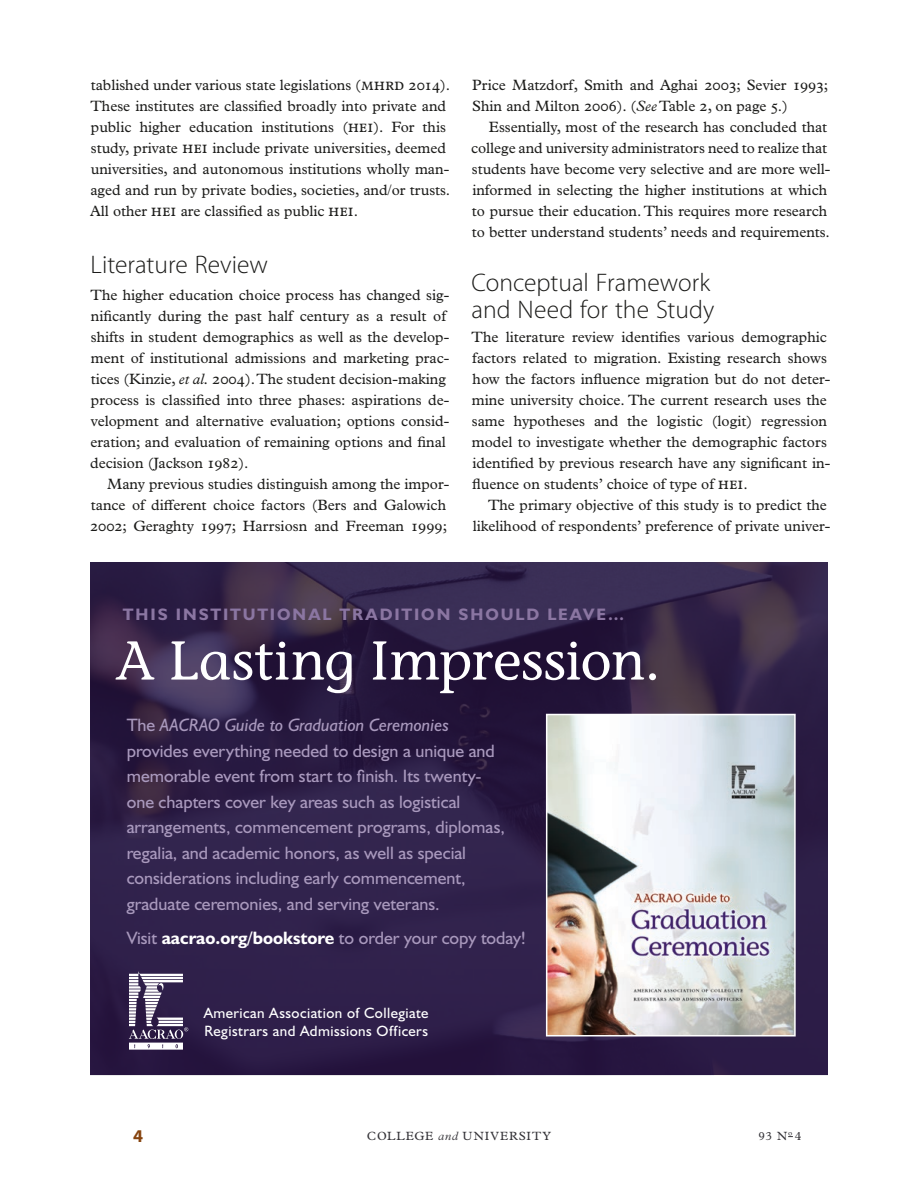
<style>
.page{position:relative;width:918px;height:1188px;background:#fff}
.page>*{position:absolute;margin:0;border:0;box-sizing:border-box;transform-origin:0 0}
.t1{font:500 54.6px "Stone Informal ITC Pro";letter-spacing:-.005em;color:#fff}
.t2{font:300 25.5px/27px "Myriad Pro";color:#1c1c1a}
.t3{font:18px/25.5px "Humanist 521 BT";color:#a999bd}
.t4{font:700 18px "Myriad Pro";color:#86440f}
.t5{font:700 16.65px "Humanist 521 BT";letter-spacing:.115em;color:#8b76a2}
.t6{font:15px/21px "Plantin MT Pro";color:#1c1c1a}
.t7{font:15px/18px "Humanist 521 BT";letter-spacing:.03em;color:#fff}
.t8{font:12px "Plantin MT Pro";letter-spacing:.085em;color:#333237}
.s1{font-size:16.5px}
.s2{font-style:italic}
.s3{font-weight:700;color:#fff}
.s4{font-weight:300;font-style:italic}
</style>
<div class="page">
<img style="left:90px;top:562px;width:738px;height:514px">
<svg style="left:129px;top:971px;width:59px;height:79px"></svg>
<img style="left:549px;top:717px;width:244px;height:316px">
<div style="left:546px;top:714px;width:250px;height:322px;border:2px solid #fff"></div>
<p class="t6" style="left:90px;top:75px;width:362px">tablished under various state legislations (<span class="s1">MHRD</span> 2014).<br>These institutes are classified broadly into private and public higher education institutions (<span class="s1">HEI</span>). For this study, private <span class="s1">HEI</span> include private universities, deemed universities, and autonomous institutions wholly man&shy;aged and run by private bodies, societies, and/or trusts.<br>All other <span class="s1">HEI</span> are classified as public <span class="s1">HEI</span>.</p>
<h2 class="t2" style="left:91px;top:251px;width:179px">Literature Review</h2>
<p class="t6" style="left:90px;top:285px;width:360px">The higher education choice process has changed sig&shy;nificantly during the past half century as a result of shifts in student demographics as well as the develop&shy;ment of institutional admissions and marketing prac&shy;tices (Kinzie, <span class="s2">et al.</span> 2004). The student decision-making process is classified into three phases: aspirations de&shy;velopment and alternative evaluation; options consid&shy;eration; and evaluation of remaining options and final decision (Jackson 1982).</p>
<p class="t6" style="left:90px;top:474px;width:361px;text-indent:17px">Many previous studies distinguish among the impor&shy;tance of different choice factors (Bers and Galowich<br>2002; Geraghty 1997; Harrsiosn and Freeman 1999;</p>
<p class="t6" style="left:472px;top:75px;width:357px">Price Matzdorf, Smith and Aghai 2003; Sevier 1993;<br>Shin and Milton 2006). (<span class="s2">See</span> Table 2, on page 5.)</p>
<p class="t6" style="left:471px;top:117px;width:361px;text-indent:18px">Essentially, most of the research has concluded that college and university administrators need to realize that students have become very selective and are more well&shy;informed in selecting the higher institutions at which to pursue their education. This requires more research to better understand students’ needs and requirements.</p>
<h2 class="t2" style="left:471px;top:269px;width:244px">Conceptual Framework and Need for the Study</h2>
<p class="t6" style="left:472px;top:327px;width:360px">The literature review identifies various demographic factors related to migration. Existing research shows how the factors influence migration but do not deter&shy;mine university choice. The current research uses the same hypotheses and the logistic (logit) regression model to investigate whether the demographic factors identified by previous research have any significant in&shy;fluence on students’ choice of type of <span class="s1">HEI</span>.</p>
<p class="t6" style="left:473px;top:495px;width:359px;text-align:right">The primary objective of this study is to predict the likelihood of respondents’ preference of private univer-</p>
<p class="t5" style="left:123px;top:604px;width:503px">THIS INSTITUTIONAL TRADITION SHOULD LEAVE…</p>
<h1 class="t1" style="left:117px;top:627px;width:546px">A Lasting Impression.</h1>
<p class="t3" style="left:127px;top:712px;width:380px">The <span class="s2">AACRAO Guide to Graduation Ceremonies </span>provides everything needed to design a unique and memorable event from start to finish. Its twenty&shy;one chapters cover key areas such as logistical arrangements, commencement programs, diplomas, regalia, and academic honors, as well as special considerations including early commencement, graduate ceremonies, and serving veterans.</p>
<p class="t3" style="left:127px;top:926px;width:400px">Visit <span class="s3">aacrao.org/bookstore</span> to order your copy today!</p>
<p class="t7" style="left:204px;top:1004px;width:226px">American Association of Collegiate<br>Registrars and Admissions Officers</p>
<p class="t4" style="left:133px;top:1125px;width:11px">4</p>
<p class="t8" style="left:367px;top:1129px;width:186px">COLLEGE <span class="s4">and</span> UNIVERSITY</p>
<p class="t8" style="left:758px;top:1129px;width:45px">93 Nº4</p>
</div>
